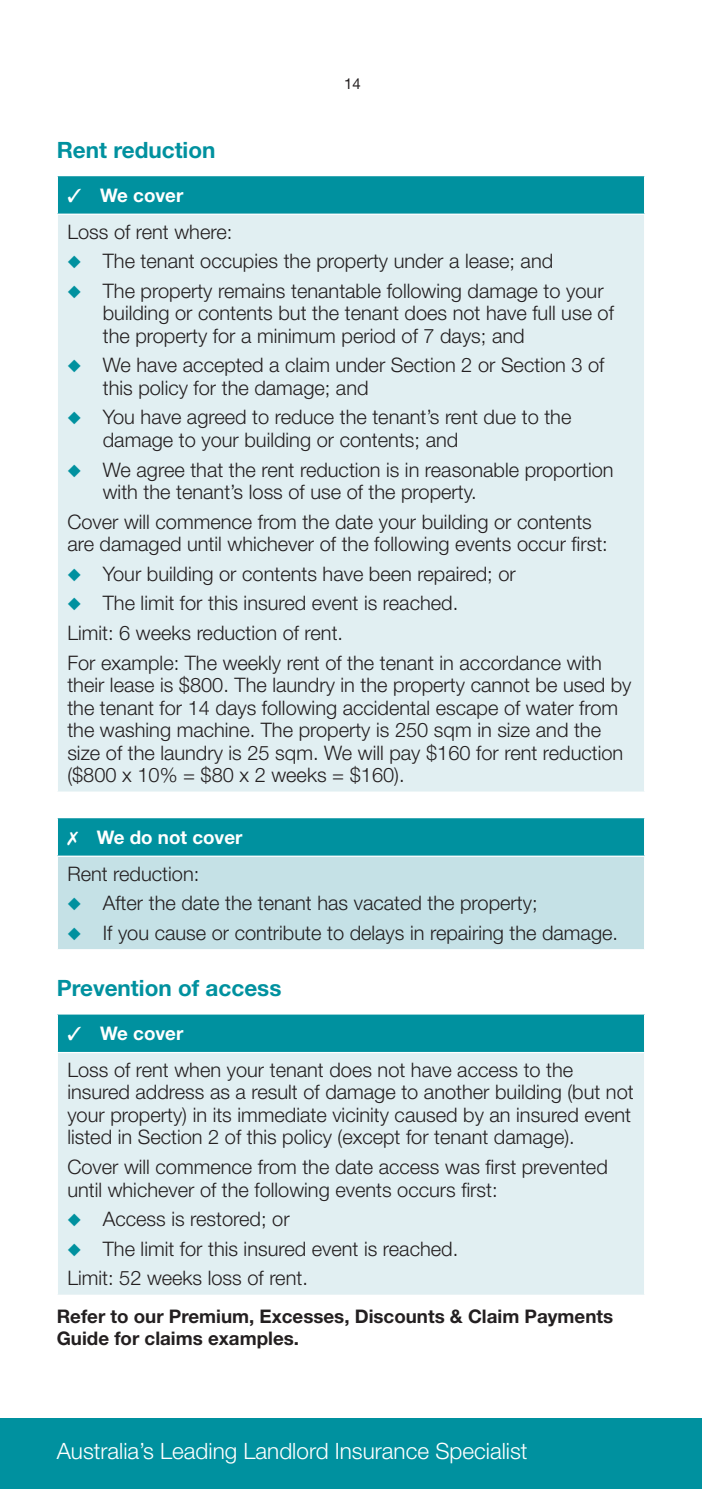
<style>
.page{position:relative;width:702px;height:1489px;background:#fff}
.page>*{position:absolute;margin:0;border:0;box-sizing:border-box;transform-origin:0 0}
.t1{font:300 22.5px "Helvetica Neue LT Std";color:#fff}
.t2{font:700 22.5px "Helvetica Neue LT Std";color:#00919f}
.t3{font:300 20px/22.5px "Helvetica Neue LT Std";color:#231f20}
.t4{font:700 18.75px/22.5px "Helvetica Neue LT Std";color:#231f20}
.t5{font:700 18.75px "Helvetica Neue LT Std";color:#fff}
.t6{font:15px "Helvetica Neue LT Std";color:#231f20}
.s1{color:#00919f}
</style>
<div class="page">
<div style="left:0;top:1417px;width:702px;height:71px;background:#00919f"></div>
<div style="left:57px;top:176px;width:587px;height:38px;background:#00919f"></div>
<div style="left:57px;top:214px;width:587px;height:578px;background:#e1eff2"></div>
<hr style="left:57px;top:176px;width:1px;height:37px;background:#fff">
<hr style="left:57px;top:215px;width:1px;height:576px;background:#fff">
<hr style="left:57px;top:213px;width:588px;height:2px;background:#fff">
<hr style="left:57px;top:791px;width:588px;height:1px;background:#fff">
<div style="left:57px;top:817px;width:587px;height:39px;background:#00919f"></div>
<div style="left:57px;top:856px;width:587px;height:93px;background:#c5e1e6"></div>
<hr style="left:57px;top:818px;width:1px;height:37px;background:#fff">
<hr style="left:57px;top:817px;width:588px;height:1px;background:#fff">
<hr style="left:57px;top:856px;width:1px;height:93px;background:#fff">
<hr style="left:57px;top:855px;width:588px;height:1px;background:#fff">
<div style="left:57px;top:1013px;width:587px;height:39px;background:#00919f"></div>
<div style="left:57px;top:1052px;width:587px;height:243px;background:#e1eff2"></div>
<hr style="left:57px;top:1014px;width:1px;height:37px;background:#fff">
<hr style="left:57px;top:1013px;width:588px;height:1px;background:#fff">
<hr style="left:57px;top:1053px;width:1px;height:241px;background:#fff">
<hr style="left:57px;top:1051px;width:588px;height:2px;background:#fff">
<hr style="left:57px;top:1294px;width:588px;height:1px;background:#fff">
<p class="t6" style="left:344px;top:75px;width:18px">14</p>
<p class="t2" style="left:57px;top:136px;width:160px">Rent reduction</p>
<p class="t5" style="left:67px;top:183px;width:117px">✓ We cover</p>
<p class="t3" style="left:67px;top:220px;width:166px">Loss of rent where:</p>
<p class="t3" style="left:67px;top:249px;width:487px"><span class="s1">◆</span> The tenant occupies the property under a lease; and</p>
<p class="t3" style="left:103px;top:279px;width:512px;text-indent:-35px"><span class="s1">◆</span> The property remains tenantable following damage to your building or contents but the tenant does not have full use of the property for a minimum period of 7 days; and</p>
<p class="t3" style="left:103px;top:353px;width:503px;text-indent:-35px"><span class="s1">◆</span> We have accepted a claim under Section 2 or Section 3 of this policy for the damage; and</p>
<p class="t3" style="left:103px;top:405px;width:470px;text-indent:-35px"><span class="s1">◆</span> You have agreed to reduce the tenant’s rent due to the damage to your building or contents; and</p>
<p class="t3" style="left:103px;top:458px;width:512px;text-indent:-35px"><span class="s1">◆</span> We agree that the rent reduction is in reasonable proportion with the tenant’s loss of use of the property.</p>
<p class="t3" style="left:67px;top:510px;width:542px">Cover will commence from the date your building or contents are damaged until whichever of the following events occur first:</p>
<p class="t3" style="left:67px;top:562px;width:450px"><span class="s1">◆</span> Your building or contents have been repaired; or</p>
<p class="t3" style="left:67px;top:588px;width:536px;line-height:29.5px"><span class="s1">◆</span> The limit for this insured event is reached.<br>Limit: 6 weeks reduction of rent.<br>For example: The weekly rent of the tenant in accordance with</p>
<p class="t3" style="left:67px;top:673px;width:565px">their lease is $800. The laundry in the property cannot be used by the tenant for 14 days following accidental escape of water from the washing machine. The property is 250 sqm in size and the size of the laundry is 25 sqm. We will pay $160 for rent reduction ($800 x 10% = $80 x 2 weeks = $160).</p>
<p class="t5" style="left:67px;top:825px;width:176px">✗ We do not cover</p>
<p class="t3" style="left:67px;top:861px;width:133px">Rent reduction:</p>
<p class="t3" style="left:67px;top:891px;width:472px"><span class="s1">◆</span> After the date the tenant has vacated the property;</p>
<p class="t3" style="left:67px;top:920px;width:552px"><span class="s1">◆</span> If you cause or contribute to delays in repairing the damage.</p>
<p class="t2" style="left:57px;top:974px;width:226px">Prevention of access</p>
<p class="t5" style="left:67px;top:1021px;width:117px">✓ We cover</p>
<p class="t3" style="left:67px;top:1057px;width:568px">Loss of rent when your tenant does not have access to the insured address as a result of damage to another building (but not your property) in its immediate vicinity caused by an insured event listed in Section 2 of this policy (except for tenant damage).</p>
<p class="t3" style="left:67px;top:1155px;width:542px">Cover will commence from the date access was first prevented until whichever of the following events occurs first:</p>
<p class="t3" style="left:67px;top:1207px;width:224px"><span class="s1">◆</span> Access is restored; or</p>
<p class="t3" style="left:67px;top:1233px;width:392px;line-height:29.5px"><span class="s1">◆</span> The limit for this insured event is reached.<br>Limit: 52 weeks loss of rent.</p>
<p class="t4" style="left:57px;top:1304px;width:558px">Refer to our Premium, Excesses, Discounts &amp; Claim Payments<br>Guide for claims examples.</p>
<p class="t1" style="left:57px;top:1436px;width:472px">Australia’s Leading Landlord Insurance Specialist</p>
</div>
